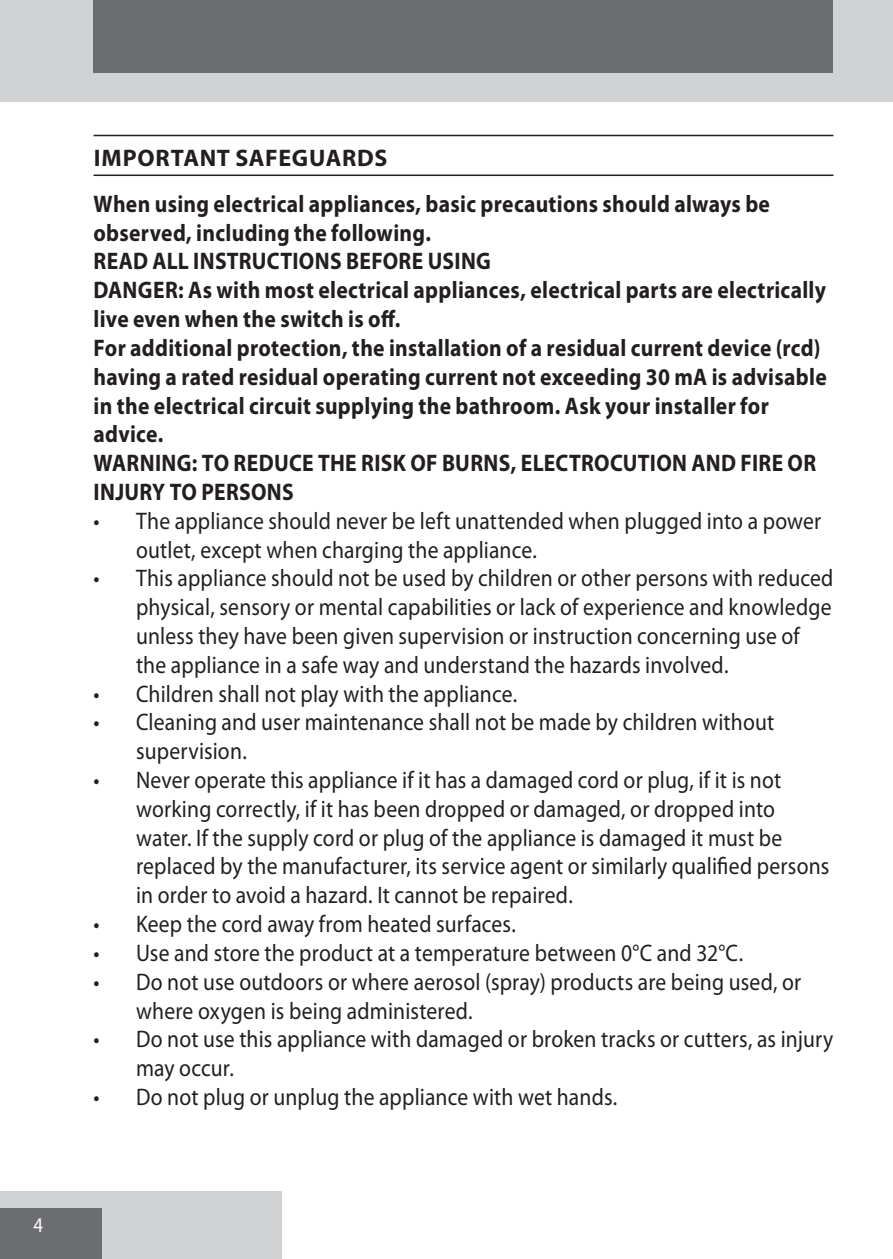
<style>
.page{position:relative;width:893px;height:1259px;background:#fff}
.page>*{position:absolute;margin:0;border:0;box-sizing:border-box;transform-origin:0 0}
.t1{font:24px/28.8px "Myriad Pro";letter-spacing:.01em;color:#231f20;scale:.9 1}
.Warning_-_BOLD{font:700 24px/28.8px "Myriad Pro";letter-spacing:.015em;color:#231f20;scale:.9 1}
.Warning_-_BOLD-2{font:700 24px "Myriad Pro";letter-spacing:.015em;color:#231f20}
.t2{font:21px "Myriad Pro";color:#fff;scale:.9 1}
</style>
<div class="page">
<div style="left:0;top:0;width:893px;height:102px;background:#d1d2d4"></div>
<div style="left:0;top:1191px;width:282px;height:68px;background:#d1d2d4"></div>
<div style="left:0;top:1208px;width:102px;height:51px;background:#6c6d70"></div>
<div style="left:94px;top:0;width:739px;height:73px;background:#6c6d70"></div>
<hr style="left:94px;top:135px;width:739px;height:1px;background:#231f20">
<hr style="left:94px;top:174px;width:739px;height:2px;background:#231f20">
<p class="t2" style="left:33px;top:1213px;width:12px">4</p>
<p class="Warning_-_BOLD-2" style="left:94px;top:144px;width:295px">IMPORTANT SAFEGUARDS</p>
<p class="Warning_-_BOLD" style="left:94px;top:190px;width:753px">When using electrical appliances, basic precautions should always be observed, including the following.</p>
<p class="Warning_-_BOLD" style="left:94px;top:247px;width:443px">READ ALL INSTRUCTIONS BEFORE USING</p>
<p class="Warning_-_BOLD" style="left:94px;top:276px;width:815px">DANGER: As with most electrical appliances, electrical parts are electrically live even when the switch is off.</p>
<p class="Warning_-_BOLD" style="left:94px;top:334px;width:816px">For additional protection, the installation of a residual current device (rcd) having a rated residual operating current not exceeding 30 mA is advisable in the electrical circuit supplying the bathroom. Ask your installer for advice.</p>
<p class="Warning_-_BOLD" style="left:94px;top:449px;width:805px">WARNING: TO REDUCE THE RISK OF BURNS, ELECTROCUTION AND FIRE OR<br>INJURY TO PERSONS</p>
<p class="t1" style="left:136px;top:507px;width:763px;text-indent:-43px">• The appliance should never be left unattended when plugged into a power outlet, except when charging the appliance.</p>
<p class="t1" style="left:136px;top:564px;width:776px;text-indent:-43px">• This appliance should not be used by children or other persons with reduced physical, sensory or mental capabilities or lack of experience and knowledge unless they have been given supervision or instruction concerning use of the appliance in a safe way and understand the hazards involved.</p>
<p class="t1" style="left:94px;top:679px;width:472px">• Children shall not play with the appliance.</p>
<p class="t1" style="left:136px;top:708px;width:711px;text-indent:-43px">• Cleaning and user maintenance shall not be made by children without supervision.</p>
<p class="t1" style="left:136px;top:766px;width:772px;text-indent:-43px">• Never operate this appliance if it has a damaged cord or plug, if it is not working correctly, if it has been dropped or damaged, or dropped into water. If the supply cord or plug of the appliance is damaged it must be replaced by the manufacturer, its service agent or similarly qualified persons in order to avoid a hazard. It cannot be repaired.</p>
<p class="t1" style="left:94px;top:910px;width:471px">• Keep the cord away from heated surfaces.</p>
<p class="t1" style="left:94px;top:939px;width:723px">• Use and store the product at a temperature between 0°C and 32°C.</p>
<p class="t1" style="left:136px;top:967px;width:741px;text-indent:-43px">• Do not use outdoors or where aerosol (spray) products are being used, or where oxygen is being administered.</p>
<p class="t1" style="left:136px;top:1025px;width:776px;text-indent:-43px">• Do not use this appliance with damaged or broken tracks or cutters, as injury may occur.</p>
<p class="t1" style="left:94px;top:1083px;width:583px">• Do not plug or unplug the appliance with wet hands.</p>
</div>
